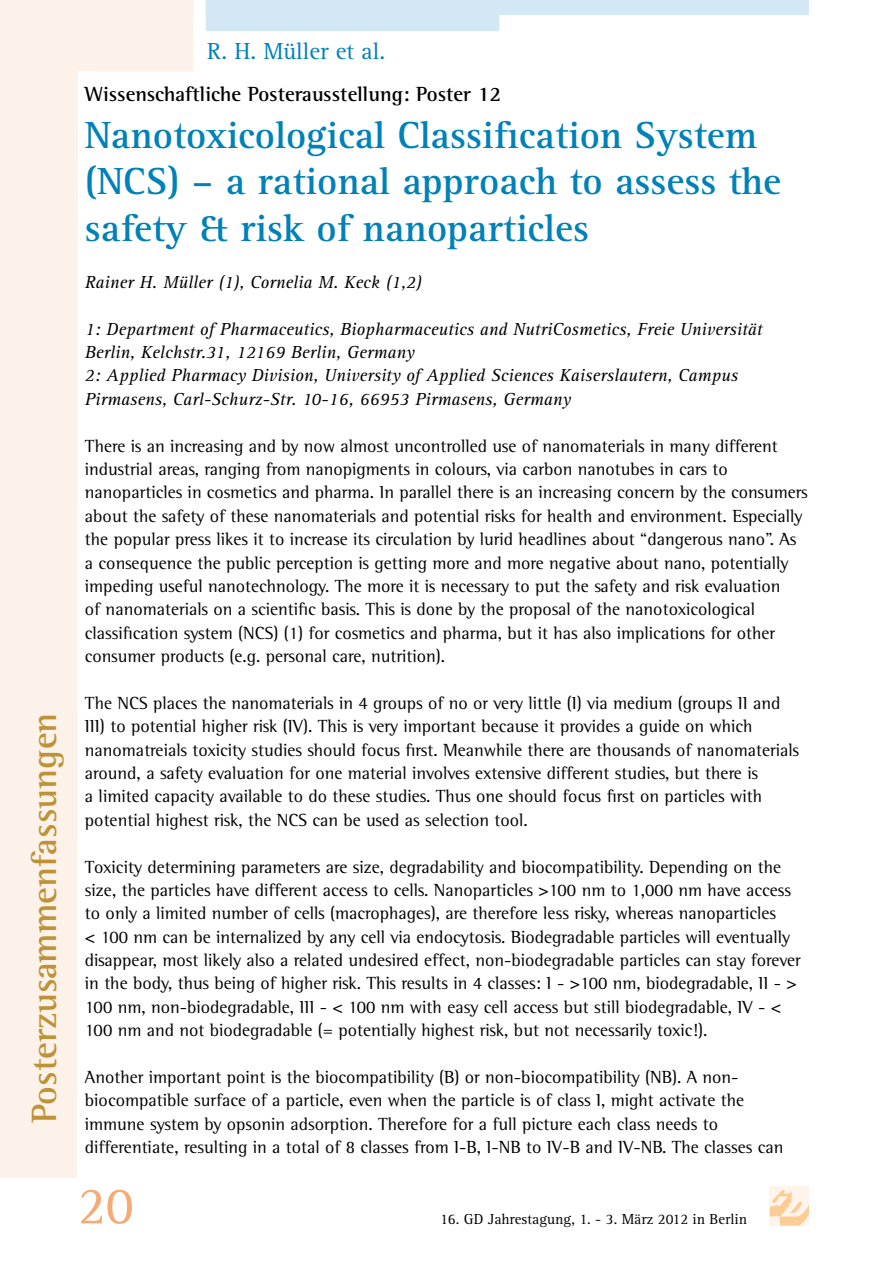
<style>
.page{position:relative;width:893px;height:1263px;background:#fff}
.page>*{position:absolute;margin:0;border:0;box-sizing:border-box;transform-origin:0 0}
.t1{font:54px "Agfa Rotis Serif";color:#f5ab75}
.t2{font:700 39px/46.8px "Agfa Rotis Serif";color:#0081b8}
.t3{font:700 36px "Agfa Rotis Semi Serif";color:#be9237}
.t4{font:24px "Agfa Rotis Serif";color:#0081b8}
.t5{font:700 21px "Agfa Rotis Semi Serif";color:#000}
.t6{font:18px/23.4px "Agfa Rotis Semi Serif";color:#000}
.t7{font:italic 18px/23.4px "Agfa Rotis Serif";color:#000}
.t8{font:15px "Agfa Rotis Serif";color:#000}
</style>
<div class="page">
<div style="left:770px;top:1186px;width:39px;height:39px;background:#fef4ec"></div>
<svg style="left:770px;top:1190px;width:39px;height:35px"></svg>
<svg style="left:0;top:0;width:194px;height:1178px"></svg>
<div style="left:0;top:0;width:193px;height:17px;background:#fcf2ea"></div>
<svg style="left:206px;top:0;width:603px;height:31px"></svg>
<h3 class="t3" style="left:23px;top:1123px;width:411px;rotate:-90deg">Posterzusammenfassungen</h3>
<h3 class="t4" style="left:207px;top:37px;width:179px">R. H. Müller et al.</h3>
<p class="t5" style="left:85px;top:81px;width:418px">Wissenschaftliche Posterausstellung: Poster 12</p>
<h2 class="t2" style="left:85px;top:112px;width:698px">Nanotoxicological Classification System (NCS) – a rational approach to assess the safety &amp; risk of nanoparticles</h2>
<p class="t7" style="left:85px;top:271px;width:338px">Rainer H. Müller (1), Cornelia M. Keck (1,2)</p>
<p class="t7" style="left:85px;top:318px;width:679px">1: Department of Pharmaceutics, Biopharmaceutics and NutriCosmetics, Freie Universität Berlin, Kelchstr.31, 12169 Berlin, Germany<br>2: Applied Pharmacy Division, University of Applied Sciences Kaiserslautern, Campus Pirmasens, Carl-Schurz-Str. 10-16, 66953 Pirmasens, Germany</p>
<p class="t6" style="left:85px;top:434px;width:724px">There is an increasing and by now almost uncontrolled use of nanomaterials in many different industrial areas, ranging from nanopigments in colours, via carbon nanotubes in cars to nanoparticles in cosmetics and pharma. In parallel there is an increasing concern by the consumers about the safety of these nanomaterials and potential risks for health and environment. Especially the popular press likes it to increase its circulation by lurid headlines about “dangerous nano”. As a consequence the public perception is getting more and more negative about nano, potentially impeding useful nanotechnology. The more it is necessary to put the safety and risk evaluation<br>of nanomaterials on a scientific basis. This is done by the proposal of the nanotoxicological classification system (NCS) (1) for cosmetics and pharma, but it has also implications for other consumer products (e.g. personal care, nutrition).</p>
<p class="t6" style="left:85px;top:691px;width:716px">The NCS places the nanomaterials in 4 groups of no or very little (I) via medium (groups II and III) to potential higher risk (IV). This is very important because it provides a guide on which nanomatreials toxicity studies should focus first. Meanwhile there are thousands of nanomaterials around, a safety evaluation for one material involves extensive different studies, but there is<br>a limited capacity available to do these studies. Thus one should focus first on particles with potential highest risk, the NCS can be used as selection tool.</p>
<p class="t6" style="left:85px;top:855px;width:717px">Toxicity determining parameters are size, degradability and biocompatibility. Depending on the size, the particles have different access to cells. Nanoparticles &gt;100 nm to 1,000 nm have access to only a limited number of cells (macrophages), are therefore less risky, whereas nanoparticles<br>&lt; 100 nm can be internalized by any cell via endocytosis. Biodegradable particles will eventually disappear, most likely also a related undesired effect, non-biodegradable particles can stay forever in the body, thus being of higher risk. This results in 4 classes: I - &gt;100 nm, biodegradable, II - &gt; 100 nm, non-biodegradable, III - &lt; 100 nm with easy cell access but still biodegradable, IV - &lt; 100 nm and not biodegradable (= potentially highest risk, but not necessarily toxic!).</p>
<p class="t6" style="left:85px;top:1065px;width:700px">Another important point is the biocompatibility (B) or non-biocompatibility (NB). A non&shy;biocompatible surface of a particle, even when the particle is of class I, might activate the immune system by opsonin adsorption. Therefore for a full picture each class needs to differentiate, resulting in a total of 8 classes from I-B, I-NB to IV-B and IV-NB. The classes can</p>
<h1 class="t1" style="left:78px;top:1175px;width:58px">20</h1>
<p class="t8" style="left:440px;top:1210px;width:309px">16. GD Jahrestagung, 1. - 3. März 2012 in Berlin</p>
</div>
